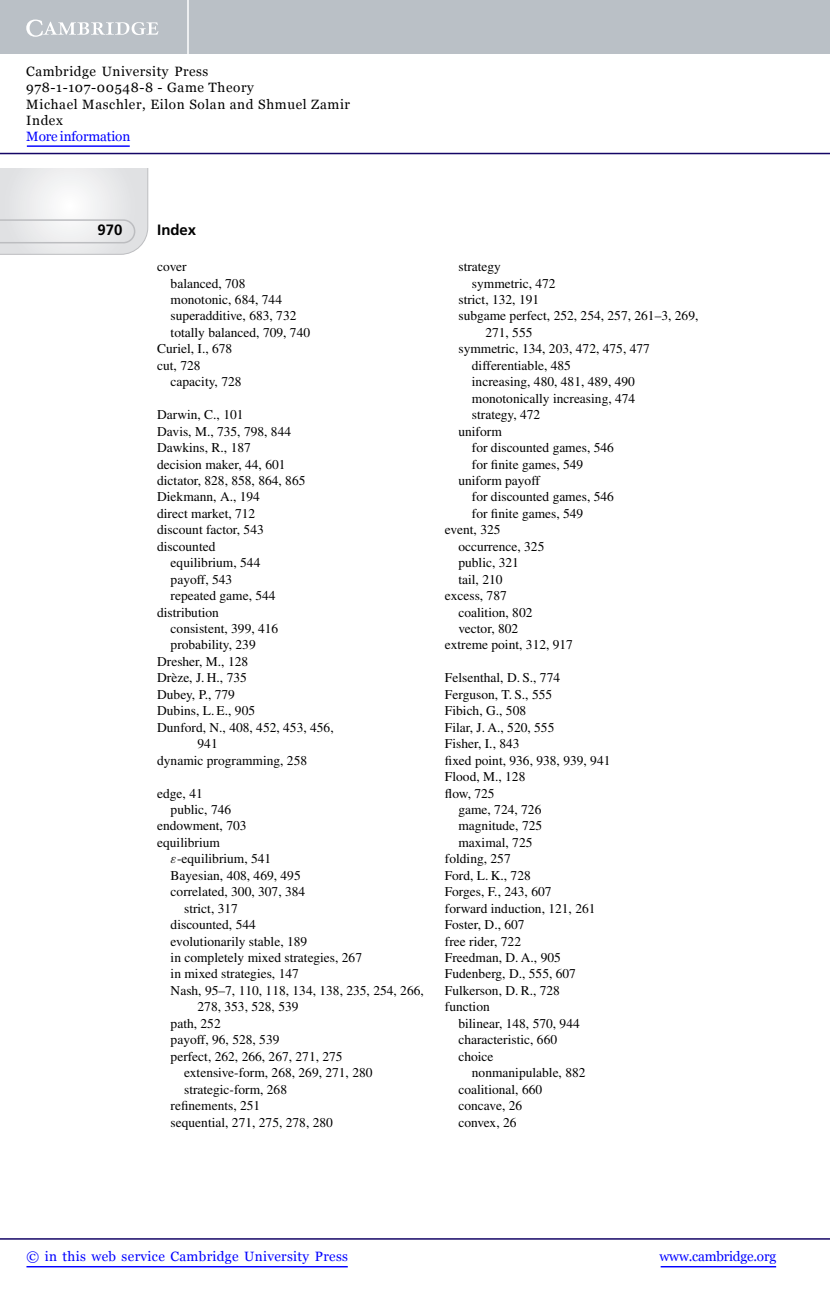
<style>
.page{position:relative;width:830px;height:1290px;background:#fff}
.page>*{position:absolute;margin:0;border:0;box-sizing:border-box;transform-origin:0 0}
.t1{font:700 15px "Frutiger";color:#000}
.t2{font:13.5px "Times";color:#000}
.t3{font:13.5px/16.2px "Georgia";letter-spacing:.045em;color:#000}
.t4{font:13.5px "Georgia";letter-spacing:.025em;color:#00f}
.t5{font:13.5px "Georgia";letter-spacing:-.015em;color:#00f}
.t6{font:13.5px "Georgia";letter-spacing:-.01em;color:#00f}
.s1{font-family:"MTMI"}
</style>
<div class="page">
<svg style="left:0;top:169px;width:148px;height:86px"></svg>
<div style="left:0;top:0;width:829px;height:54px;background:#bac0c6"></div>
<svg style="left:26px;top:20px;width:132px;height:17px"></svg>
<hr style="left:187px;top:0;width:2px;height:54px;background:#fff">
<hr style="left:0;top:153px;width:829px;height:1px;background:#150666">
<hr style="left:27px;top:145px;width:103px;height:2px;background:#00f">
<hr style="left:660px;top:1265px;width:115px;height:2px;background:#00f">
<hr style="left:0;top:1237px;width:829px;height:2px;background:#150666">
<hr style="left:26px;top:1265px;width:321px;height:2px;background:#00f">
<p class="t3" style="left:26px;top:64px;width:325px">Cambridge University Press<br>978-1-107-00548-8 - Game Theory<br>Michael Maschler, Eilon Solan and Shmuel Zamir<br>Index</p>
<p class="t6" style="left:26px;top:128px;width:105px">More information</p>
<p class="t1" style="left:97px;top:224px;width:26px">970</p>
<p class="t1" style="left:157px;top:224px;width:41px">Index</p>
<p class="t2" style="left:157px;top:261px;width:31px">cover</p>
<p class="t2" style="left:170px;top:278px;width:76px">balanced, 708</p>
<p class="t2" style="left:170px;top:294px;width:113px">monotonic, 684, 744</p>
<p class="t2" style="left:170px;top:311px;width:127px">superadditive, 683, 732</p>
<p class="t2" style="left:170px;top:327px;width:141px">totally balanced, 709, 740</p>
<p class="t2" style="left:157px;top:344px;width:77px">Curiel, I., 678</p>
<p class="t2" style="left:157px;top:360px;width:45px">cut, 728</p>
<p class="t2" style="left:170px;top:377px;width:72px">capacity, 728</p>
<p class="t2" style="left:157px;top:409px;width:88px">Darwin, C., 101</p>
<p class="t2" style="left:157px;top:426px;width:135px">Davis, M., 735, 798, 844</p>
<p class="t2" style="left:157px;top:442px;width:95px">Dawkins, R., 187</p>
<p class="t2" style="left:157px;top:459px;width:130px">decision maker, 44, 601</p>
<p class="t2" style="left:157px;top:475px;width:150px">dictator, 828, 858, 864, 865</p>
<p class="t2" style="left:157px;top:492px;width:104px">Diekmann, A., 194</p>
<p class="t2" style="left:157px;top:508px;width:100px">direct market, 712</p>
<p class="t2" style="left:157px;top:524px;width:108px">discount factor, 543</p>
<p class="t2" style="left:157px;top:541px;width:60px">discounted</p>
<p class="t2" style="left:170px;top:557px;width:91px">equilibrium, 544</p>
<p class="t2" style="left:170px;top:574px;width:63px">payoff, 543</p>
<p class="t2" style="left:170px;top:590px;width:106px">repeated game, 544</p>
<p class="t2" style="left:157px;top:607px;width:63px">distribution</p>
<p class="t2" style="left:170px;top:623px;width:109px">consistent, 399, 416</p>
<p class="t2" style="left:170px;top:640px;width:87px">probability, 239</p>
<p class="t2" style="left:157px;top:656px;width:92px">Dresher, M., 128</p>
<p class="t2" style="left:157px;top:672px;width:91px">Dreze, J. H., 735</p>
<p class="t2" style="left:172px;top:672px;width:6px">`</p>
<p class="t2" style="left:157px;top:689px;width:79px">Dubey, P., 779</p>
<p class="t2" style="left:157px;top:705px;width:99px">Dubins, L. E., 905</p>
<p class="t2" style="left:157px;top:722px;width:178px">Dunford, N., 408, 452, 453, 456,</p>
<p class="t2" style="left:197px;top:738px;width:22px">941</p>
<p class="t2" style="left:157px;top:755px;width:151px">dynamic programming, 258</p>
<p class="t2" style="left:157px;top:788px;width:47px">edge, 41</p>
<p class="t2" style="left:170px;top:804px;width:62px">public, 746</p>
<p class="t2" style="left:157px;top:820px;width:91px">endowment, 703</p>
<p class="t2" style="left:157px;top:837px;width:64px">equilibrium</p>
<p class="t2" style="left:170px;top:853px;width:102px"><span class="s1">ε</span>-equilibrium, 541</p>
<p class="t2" style="left:170px;top:870px;width:132px">Bayesian, 408, 469, 495</p>
<p class="t2" style="left:170px;top:886px;width:136px">correlated, 300, 307, 384</p>
<p class="t2" style="left:184px;top:903px;width:55px">strict, 317</p>
<p class="t2" style="left:170px;top:919px;width:87px">discounted, 544</p>
<p class="t2" style="left:170px;top:935px;width:138px">evolutionarily stable, 189</p>
<p class="t2" style="left:170px;top:952px;width:193px">in completely mixed strategies, 267</p>
<p class="t2" style="left:170px;top:968px;width:130px">in mixed strategies, 147</p>
<p class="t2" style="left:170px;top:985px;width:254px">Nash, 95–7, 110, 118, 134, 138, 235, 254, 266,</p>
<p class="t2" style="left:197px;top:1001px;width:102px">278, 353, 528, 539</p>
<p class="t2" style="left:170px;top:1018px;width:52px">path, 252</p>
<p class="t2" style="left:170px;top:1034px;width:110px">payoff, 96, 528, 539</p>
<p class="t2" style="left:170px;top:1051px;width:173px">perfect, 262, 266, 267, 271, 275</p>
<p class="t2" style="left:184px;top:1067px;width:190px">extensive-form, 268, 269, 271, 280</p>
<p class="t2" style="left:184px;top:1083px;width:104px">strategic-form, 268</p>
<p class="t2" style="left:170px;top:1100px;width:91px">refinements, 251</p>
<p class="t2" style="left:170px;top:1116px;width:164px">sequential, 271, 275, 278, 280</p>
<p class="t2" style="left:458px;top:261px;width:44px">strategy</p>
<p class="t2" style="left:471px;top:278px;width:85px">symmetric, 472</p>
<p class="t2" style="left:458px;top:294px;width:82px">strict, 132, 191</p>
<p class="t2" style="left:458px;top:311px;width:241px">subgame perfect, 252, 254, 257, 261–3, 269,</p>
<p class="t2" style="left:485px;top:327px;width:49px">271, 555</p>
<p class="t2" style="left:458px;top:344px;width:193px">symmetric, 134, 203, 472, 475, 477</p>
<p class="t2" style="left:471px;top:360px;width:101px">differentiable, 485</p>
<p class="t2" style="left:471px;top:377px;width:164px">increasing, 480, 481, 489, 490</p>
<p class="t2" style="left:471px;top:393px;width:165px">monotonically increasing, 474</p>
<p class="t2" style="left:471px;top:409px;width:70px">strategy, 472</p>
<p class="t2" style="left:458px;top:426px;width:45px">uniform</p>
<p class="t2" style="left:471px;top:442px;width:143px">for discounted games, 546</p>
<p class="t2" style="left:471px;top:459px;width:113px">for finite games, 549</p>
<p class="t2" style="left:458px;top:475px;width:83px">uniform payoff</p>
<p class="t2" style="left:471px;top:492px;width:143px">for discounted games, 546</p>
<p class="t2" style="left:471px;top:508px;width:113px">for finite games, 549</p>
<p class="t2" style="left:444px;top:525px;width:57px">event, 325</p>
<p class="t2" style="left:458px;top:541px;width:87px">occurrence, 325</p>
<p class="t2" style="left:458px;top:557px;width:62px">public, 321</p>
<p class="t2" style="left:458px;top:574px;width:46px">tail, 210</p>
<p class="t2" style="left:444px;top:590px;width:63px">excess, 787</p>
<p class="t2" style="left:458px;top:607px;width:75px">coalition, 802</p>
<p class="t2" style="left:458px;top:623px;width:61px">vector, 802</p>
<p class="t2" style="left:444px;top:640px;width:129px">extreme point, 312, 917</p>
<p class="t2" style="left:444px;top:672px;width:117px">Felsenthal, D. S., 774</p>
<p class="t2" style="left:444px;top:689px;width:109px">Ferguson, T. S., 555</p>
<p class="t2" style="left:444px;top:705px;width:83px">Fibich, G., 508</p>
<p class="t2" style="left:444px;top:722px;width:111px">Filar, J. A., 520, 555</p>
<p class="t2" style="left:444px;top:738px;width:76px">Fisher, I., 843</p>
<p class="t2" style="left:444px;top:755px;width:167px">fixed point, 936, 938, 939, 941</p>
<p class="t2" style="left:444px;top:771px;width:82px">Flood, M., 128</p>
<p class="t2" style="left:444px;top:788px;width:51px">flow, 725</p>
<p class="t2" style="left:458px;top:804px;width:84px">game, 724, 726</p>
<p class="t2" style="left:458px;top:820px;width:85px">magnitude, 725</p>
<p class="t2" style="left:458px;top:837px;width:75px">maximal, 725</p>
<p class="t2" style="left:444px;top:853px;width:67px">folding, 257</p>
<p class="t2" style="left:444px;top:870px;width:87px">Ford, L. K., 728</p>
<p class="t2" style="left:444px;top:886px;width:108px">Forges, F., 243, 607</p>
<p class="t2" style="left:444px;top:903px;width:152px">forward induction, 121, 261</p>
<p class="t2" style="left:444px;top:919px;width:81px">Foster, D., 607</p>
<p class="t2" style="left:444px;top:935px;width:78px">free rider, 722</p>
<p class="t2" style="left:444px;top:952px;width:117px">Freedman, D. A., 905</p>
<p class="t2" style="left:444px;top:968px;width:132px">Fudenberg, D., 555, 607</p>
<p class="t2" style="left:444px;top:985px;width:116px">Fulkerson, D. R., 728</p>
<p class="t2" style="left:444px;top:1001px;width:46px">function</p>
<p class="t2" style="left:458px;top:1018px;width:123px">bilinear, 148, 570, 944</p>
<p class="t2" style="left:458px;top:1034px;width:100px">characteristic, 660</p>
<p class="t2" style="left:458px;top:1051px;width:37px">choice</p>
<p class="t2" style="left:471px;top:1067px;width:115px">nonmanipulable, 882</p>
<p class="t2" style="left:458px;top:1083px;width:85px">coalitional, 660</p>
<p class="t2" style="left:458px;top:1100px;width:65px">concave, 26</p>
<p class="t2" style="left:458px;top:1116px;width:60px">convex, 26</p>
<p class="t4" style="left:26px;top:1247px;width:323px">© in this web service Cambridge University Press</p>
<p class="t5" style="left:659px;top:1247px;width:118px">www.cambridge.org</p>
</div>
